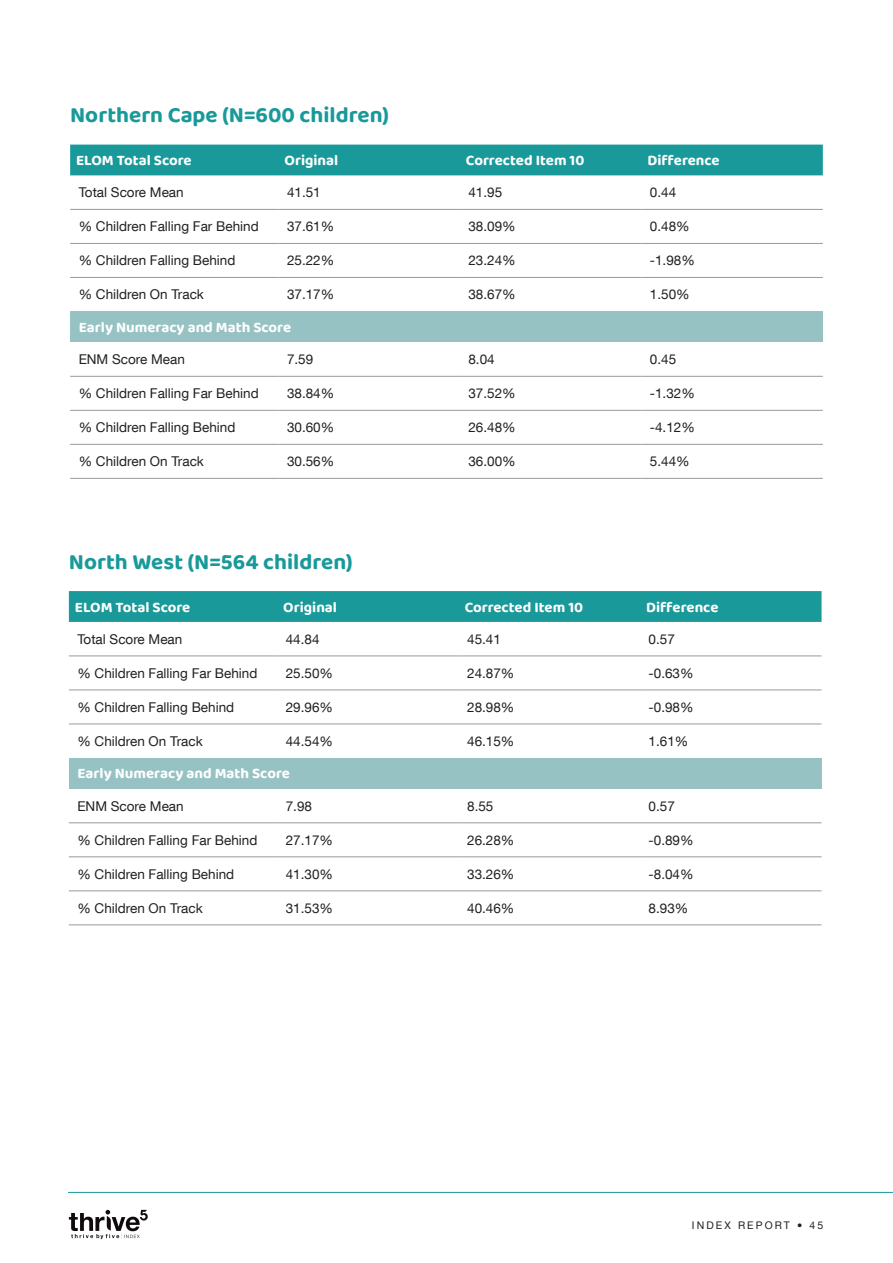
<style>
.page{position:relative;width:893px;height:1263px;background:#fff}
.page>*{position:absolute;margin:0;border:0;box-sizing:border-box;transform-origin:0 0}
.Subhead_1{font:700 22.5px "Baloo 2";color:#19999a}
.Subhead_1-2{font:700 15px "Baloo 2";color:#fff}
.Table_copy{font:13.5px "Helvetica Neue LT Com";color:#231f20}
.t1{font:10.5px "Helvetica Neue LT Com";letter-spacing:.2em;color:#231f20}
</style>
<div class="page">
<svg style="left:69px;top:1210px;width:79px;height:29px"></svg>
<hr style="left:68px;top:1192px;width:825px;height:1px;background:#19999a">
<div style="left:70px;top:145px;width:753px;height:30px;background:#19999a"></div>
<div style="left:70px;top:311px;width:753px;height:31px;background:#97c2c4"></div>
<hr style="left:70px;top:209px;width:209px;height:1px;background:#999">
<hr style="left:279px;top:209px;width:181px;height:1px;background:#999">
<hr style="left:460px;top:209px;width:181px;height:1px;background:#999">
<hr style="left:641px;top:209px;width:182px;height:1px;background:#999">
<hr style="left:70px;top:243px;width:209px;height:1px;background:#999">
<hr style="left:279px;top:243px;width:181px;height:1px;background:#999">
<hr style="left:460px;top:243px;width:181px;height:1px;background:#999">
<hr style="left:641px;top:243px;width:182px;height:1px;background:#999">
<hr style="left:70px;top:277px;width:209px;height:1px;background:#999">
<hr style="left:279px;top:277px;width:181px;height:1px;background:#999">
<hr style="left:460px;top:277px;width:181px;height:1px;background:#999">
<hr style="left:641px;top:277px;width:182px;height:1px;background:#999">
<hr style="left:70px;top:376px;width:209px;height:1px;background:#999">
<hr style="left:279px;top:376px;width:181px;height:1px;background:#999">
<hr style="left:460px;top:376px;width:181px;height:1px;background:#999">
<hr style="left:641px;top:376px;width:182px;height:1px;background:#999">
<hr style="left:70px;top:410px;width:209px;height:1px;background:#999">
<hr style="left:279px;top:410px;width:181px;height:1px;background:#999">
<hr style="left:460px;top:410px;width:181px;height:1px;background:#999">
<hr style="left:641px;top:410px;width:182px;height:1px;background:#999">
<hr style="left:70px;top:444px;width:209px;height:1px;background:#999">
<hr style="left:279px;top:444px;width:181px;height:1px;background:#999">
<hr style="left:460px;top:444px;width:181px;height:1px;background:#999">
<hr style="left:641px;top:444px;width:182px;height:1px;background:#999">
<hr style="left:70px;top:478px;width:209px;height:1px;background:#999">
<hr style="left:279px;top:478px;width:181px;height:1px;background:#999">
<hr style="left:460px;top:478px;width:181px;height:1px;background:#999">
<hr style="left:641px;top:478px;width:182px;height:1px;background:#999">
<div style="left:69px;top:591px;width:752px;height:31px;background:#19999a"></div>
<div style="left:69px;top:758px;width:752px;height:31px;background:#97c2c4"></div>
<hr style="left:69px;top:655px;width:208px;height:1px;background:#999">
<hr style="left:277px;top:655px;width:182px;height:1px;background:#999">
<hr style="left:459px;top:655px;width:181px;height:1px;background:#999">
<hr style="left:640px;top:655px;width:181px;height:1px;background:#999">
<hr style="left:69px;top:689px;width:208px;height:1px;background:#999">
<hr style="left:277px;top:689px;width:182px;height:1px;background:#999">
<hr style="left:459px;top:689px;width:181px;height:1px;background:#999">
<hr style="left:640px;top:689px;width:181px;height:1px;background:#999">
<hr style="left:69px;top:724px;width:208px;height:1px;background:#999">
<hr style="left:277px;top:724px;width:182px;height:1px;background:#999">
<hr style="left:459px;top:724px;width:181px;height:1px;background:#999">
<hr style="left:640px;top:724px;width:181px;height:1px;background:#999">
<hr style="left:69px;top:822px;width:208px;height:1px;background:#999">
<hr style="left:277px;top:822px;width:182px;height:1px;background:#999">
<hr style="left:459px;top:822px;width:181px;height:1px;background:#999">
<hr style="left:640px;top:822px;width:181px;height:1px;background:#999">
<hr style="left:69px;top:856px;width:208px;height:1px;background:#999">
<hr style="left:277px;top:856px;width:182px;height:1px;background:#999">
<hr style="left:459px;top:856px;width:181px;height:1px;background:#999">
<hr style="left:640px;top:856px;width:181px;height:1px;background:#999">
<hr style="left:69px;top:890px;width:208px;height:1px;background:#999">
<hr style="left:277px;top:890px;width:182px;height:1px;background:#999">
<hr style="left:459px;top:890px;width:181px;height:1px;background:#999">
<hr style="left:640px;top:890px;width:181px;height:1px;background:#999">
<hr style="left:69px;top:924px;width:208px;height:1px;background:#999">
<hr style="left:277px;top:924px;width:182px;height:1px;background:#999">
<hr style="left:459px;top:924px;width:181px;height:1px;background:#999">
<hr style="left:640px;top:924px;width:181px;height:1px;background:#999">
<p class="Subhead_1" style="left:70px;top:99px;width:321px">Northern Cape (N=600 children)</p>
<p class="Subhead_1-2" style="left:76px;top:150px;width:117px">ELOM Total Score</p>
<p class="Subhead_1-2" style="left:285px;top:150px;width:55px">Original</p>
<p class="Subhead_1-2" style="left:466px;top:150px;width:120px">Corrected Item 10</p>
<p class="Subhead_1-2" style="left:647px;top:150px;width:74px">Difference</p>
<p class="Table_copy" style="left:79px;top:184px;width:107px">Total Score Mean</p>
<p class="Table_copy" style="left:287px;top:184px;width:35px">41.51</p>
<p class="Table_copy" style="left:468px;top:184px;width:35px">41.95</p>
<p class="Table_copy" style="left:650px;top:184px;width:28px">0.44</p>
<p class="Table_copy" style="left:79px;top:218px;width:182px">% Children Falling Far Behind</p>
<p class="Table_copy" style="left:287px;top:218px;width:49px">37.61%</p>
<p class="Table_copy" style="left:468px;top:218px;width:49px">38.09%</p>
<p class="Table_copy" style="left:650px;top:218px;width:41px">0.48%</p>
<p class="Table_copy" style="left:79px;top:252px;width:158px">% Children Falling Behind</p>
<p class="Table_copy" style="left:287px;top:252px;width:49px">25.22%</p>
<p class="Table_copy" style="left:468px;top:252px;width:49px">23.24%</p>
<p class="Table_copy" style="left:650px;top:252px;width:47px">-1.98%</p>
<p class="Table_copy" style="left:79px;top:286px;width:127px">% Children On Track</p>
<p class="Table_copy" style="left:287px;top:286px;width:49px">37.17%</p>
<p class="Table_copy" style="left:468px;top:286px;width:49px">38.67%</p>
<p class="Table_copy" style="left:650px;top:286px;width:41px">1.50%</p>
<p class="Subhead_1-2" style="left:79px;top:317px;width:214px">Early Numeracy and Math Score</p>
<p class="Table_copy" style="left:79px;top:351px;width:108px">ENM Score Mean</p>
<p class="Table_copy" style="left:287px;top:351px;width:28px">7.59</p>
<p class="Table_copy" style="left:468px;top:351px;width:28px">8.04</p>
<p class="Table_copy" style="left:650px;top:351px;width:28px">0.45</p>
<p class="Table_copy" style="left:79px;top:385px;width:182px">% Children Falling Far Behind</p>
<p class="Table_copy" style="left:287px;top:385px;width:49px">38.84%</p>
<p class="Table_copy" style="left:468px;top:385px;width:49px">37.52%</p>
<p class="Table_copy" style="left:650px;top:385px;width:47px">-1.32%</p>
<p class="Table_copy" style="left:79px;top:419px;width:158px">% Children Falling Behind</p>
<p class="Table_copy" style="left:287px;top:419px;width:49px">30.60%</p>
<p class="Table_copy" style="left:468px;top:419px;width:49px">26.48%</p>
<p class="Table_copy" style="left:650px;top:419px;width:47px">-4.12%</p>
<p class="Table_copy" style="left:79px;top:453px;width:127px">% Children On Track</p>
<p class="Table_copy" style="left:287px;top:453px;width:49px">30.56%</p>
<p class="Table_copy" style="left:468px;top:453px;width:49px">36.00%</p>
<p class="Table_copy" style="left:650px;top:453px;width:41px">5.44%</p>
<p class="Subhead_1" style="left:69px;top:546px;width:285px">North West (N=564 children)</p>
<p class="Subhead_1-2" style="left:75px;top:596px;width:117px">ELOM Total Score</p>
<p class="Subhead_1-2" style="left:283px;top:596px;width:55px">Original</p>
<p class="Subhead_1-2" style="left:465px;top:596px;width:120px">Corrected Item 10</p>
<p class="Subhead_1-2" style="left:646px;top:596px;width:74px">Difference</p>
<p class="Table_copy" style="left:77px;top:631px;width:107px">Total Score Mean</p>
<p class="Table_copy" style="left:286px;top:631px;width:35px">44.84</p>
<p class="Table_copy" style="left:467px;top:631px;width:35px">45.41</p>
<p class="Table_copy" style="left:649px;top:631px;width:28px">0.57</p>
<p class="Table_copy" style="left:77px;top:665px;width:182px">% Children Falling Far Behind</p>
<p class="Table_copy" style="left:286px;top:665px;width:49px">25.50%</p>
<p class="Table_copy" style="left:467px;top:665px;width:49px">24.87%</p>
<p class="Table_copy" style="left:649px;top:665px;width:47px">-0.63%</p>
<p class="Table_copy" style="left:77px;top:699px;width:158px">% Children Falling Behind</p>
<p class="Table_copy" style="left:286px;top:699px;width:49px">29.96%</p>
<p class="Table_copy" style="left:467px;top:699px;width:49px">28.98%</p>
<p class="Table_copy" style="left:649px;top:699px;width:47px">-0.98%</p>
<p class="Table_copy" style="left:77px;top:733px;width:127px">% Children On Track</p>
<p class="Table_copy" style="left:286px;top:733px;width:49px">44.54%</p>
<p class="Table_copy" style="left:467px;top:733px;width:49px">46.15%</p>
<p class="Table_copy" style="left:649px;top:733px;width:41px">1.61%</p>
<p class="Subhead_1-2" style="left:77px;top:763px;width:214px">Early Numeracy and Math Score</p>
<p class="Table_copy" style="left:77px;top:797px;width:108px">ENM Score Mean</p>
<p class="Table_copy" style="left:286px;top:797px;width:28px">7.98</p>
<p class="Table_copy" style="left:467px;top:797px;width:28px">8.55</p>
<p class="Table_copy" style="left:649px;top:797px;width:28px">0.57</p>
<p class="Table_copy" style="left:77px;top:831px;width:182px">% Children Falling Far Behind</p>
<p class="Table_copy" style="left:286px;top:831px;width:49px">27.17%</p>
<p class="Table_copy" style="left:467px;top:831px;width:49px">26.28%</p>
<p class="Table_copy" style="left:649px;top:831px;width:47px">-0.89%</p>
<p class="Table_copy" style="left:77px;top:865px;width:158px">% Children Falling Behind</p>
<p class="Table_copy" style="left:286px;top:865px;width:49px">41.30%</p>
<p class="Table_copy" style="left:467px;top:865px;width:49px">33.26%</p>
<p class="Table_copy" style="left:649px;top:865px;width:47px">-8.04%</p>
<p class="Table_copy" style="left:77px;top:899px;width:127px">% Children On Track</p>
<p class="Table_copy" style="left:286px;top:899px;width:49px">31.53%</p>
<p class="Table_copy" style="left:467px;top:899px;width:49px">40.46%</p>
<p class="Table_copy" style="left:649px;top:899px;width:41px">8.93%</p>
<p class="t1" style="left:692px;top:1219px;width:133px">INDEX REPORT • 45</p>
</div>
